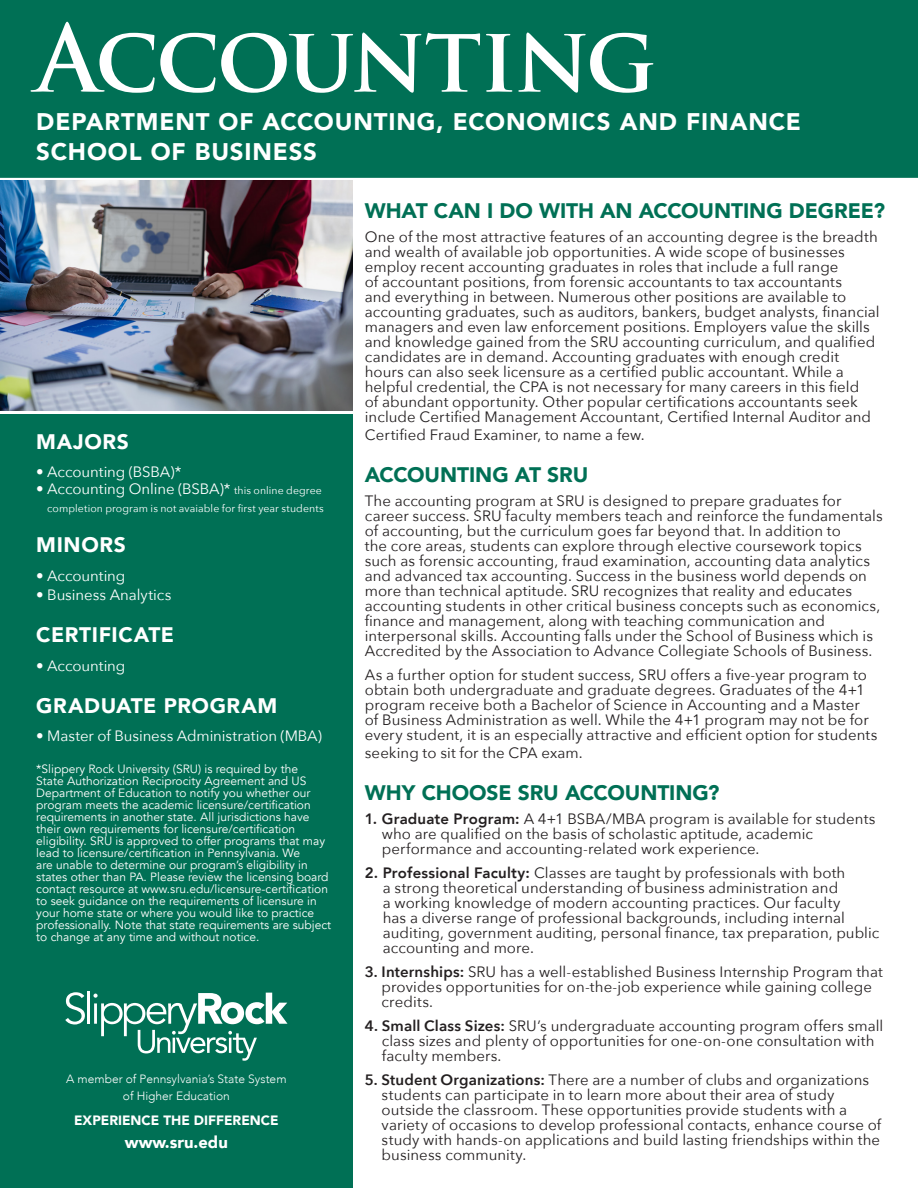
<style>
.page{position:relative;width:918px;height:1188px;background:#fff}
.page>*{position:absolute;margin:0;border:0;box-sizing:border-box;transform-origin:0 0}
.Department_Name_60_62_Trajan_Bold{font:700 90px "Trajan Pro";letter-spacing:-.03em;color:#fff}
.College_of__and__Department_of__16_20_A_{font:900 24px/30px "Avenir";letter-spacing:.035em;color:#fff}
.What_Can_I_do_With_My_Degree__Headline__{font:900 21px "Avenir";letter-spacing:-.005em;color:#007055}
.Minors___Certificates__Headline_14_16_A_{font:900 21px "Avenir";letter-spacing:.03em;color:#fff}
.Why_Choose_SRU__Headline_14_16_Avenir_Bl{font:900 21px "Avenir";letter-spacing:-.005em;color:#007055}
.Department_at_SRU__Headline_14_16_Avenir{font:900 21px "Avenir";letter-spacing:-.005em;color:#007055}
.Majors__Headline_14_16_Avenir_Black{font:900 21px "Avenir";letter-spacing:.03em;color:#fff}
.Specializations__Headline_14_16_Avenir_B{font:900 21px "Avenir";letter-spacing:.03em;color:#fff}
.t1{font:900 16.5px "Avenir";color:#fff}
.Body_Text_10_12_Avenir_Roman{font:15px/15px "Avenir Next";letter-spacing:.005em;color:#231f20}
.Why_Choose_SRU__Bulleted_List_10_12_Aven{font:15px/15px "Avenir Next";letter-spacing:.005em;color:#231f20}
.Majors__Bulleted_List_10_13_Avenir_Roman{font:15px "Avenir Next";letter-spacing:-.005em;color:#fff}
.Minors___Certificates__Bulleted_List_10_{font:15px "Avenir Next";letter-spacing:-.005em;color:#fff}
.Specializations__Bulleted_List_10_13_Ave{font:15px "Avenir Next";letter-spacing:-.005em;color:#fff}
.t2{font:900 13.5px "Avenir";color:#fff}
.t3{font:12px/12px "Avenir";color:#fffffe}
.t4{font:300 12px/16.5px "Avenir";color:#fff;text-align:center}
.Majors__Bulleted_List_10_13_Avenir_Roman-2{font:10.5px "Avenir Next";letter-spacing:.01em;color:#fff}
.s1{font-size:10.5px}
.s2{font-family:"Avenir";font-weight:800}
.s3{font-weight:600}
</style>
<div class="page">
<div style="left:0;top:0;width:918px;height:179px;background:#007055"></div>
<div style="left:0;top:163px;width:353px;height:1025px;background:#007055"></div>
<hr style="left:0;top:178px;width:918px;height:3px;background:#fff">
<hr style="left:0;top:411px;width:362px;height:3px;background:#fff">
<svg style="left:65px;top:992px;width:20px;height:33px"></svg>
<hr style="left:87px;top:991px;width:3px;height:33px;background:#fff">
<svg style="left:93px;top:993px;width:195px;height:68px"></svg>
<img style="left:0;top:181px;width:353px;height:230px">
<p class="Department_Name_60_62_Trajan_Bold" style="left:36px;top:3px;width:621px">Accounting</p>
<p class="College_of__and__Department_of__16_20_A_" style="left:36px;top:107px;width:766px">DEPARTMENT OF ACCOUNTING, ECONOMICS AND FINANCE<br>SCHOOL OF BUSINESS</p>
<p class="Majors__Headline_14_16_Avenir_Black" style="left:36px;top:424px;width:94px">MAJORS</p>
<p class="Majors__Bulleted_List_10_13_Avenir_Roman" style="left:36px;top:460px;width:147px">• Accounting (BSBA)*</p>
<p class="Majors__Bulleted_List_10_13_Avenir_Roman" style="left:36px;top:476px;width:287px">• Accounting Online (BSBA)* <span class="s1">this online degree</span></p>
<p class="Majors__Bulleted_List_10_13_Avenir_Roman-2" style="left:47px;top:499px;width:278px">completion program is not avaiable for first year students</p>
<p class="Specializations__Headline_14_16_Avenir_B" style="left:36px;top:527px;width:91px">MINORS</p>
<p class="Specializations__Bulleted_List_10_13_Ave" style="left:36px;top:563px;width:91px">• Accounting</p>
<p class="Specializations__Bulleted_List_10_13_Ave" style="left:36px;top:583px;width:137px">• Business Analytics</p>
<p class="Minors___Certificates__Headline_14_16_A_" style="left:36px;top:617px;width:139px">CERTIFICATE</p>
<p class="Minors___Certificates__Bulleted_List_10_" style="left:36px;top:653px;width:91px">• Accounting</p>
<p class="Minors___Certificates__Headline_14_16_A_" style="left:36px;top:688px;width:243px">GRADUATE PROGRAM</p>
<p class="Minors___Certificates__Bulleted_List_10_" style="left:36px;top:724px;width:287px">• Master of Business Administration (MBA)</p>
<p class="t3" style="left:36px;top:763px;width:296px">*Slippery Rock University (SRU) is required by the<br>State Authorization Reciprocity Agreement and US Department of Education to notify you whether our program meets the academic licensure/certification requirements in another state. All jurisdictions have their own requirements for licensure/certification eligibility. SRU is approved to offer programs that may lead to licensure/certification in Pennsylvania. We<br>are unable to determine our program’s eligibility in states other than PA. Please review the licensing board contact resource at www.sru.edu/licensure-certification to seek guidance on the requirements of licensure in your home state or where you would like to practice professionally. Note that state requirements are subject to change at any time and without notice.</p>
<p class="t4" style="left:66px;top:1071px;width:222px">A member of Pennsylvania’s State System of Higher Education</p>
<p class="t2" style="left:74px;top:1109px;width:206px">EXPERIENCE THE DIFFERENCE</p>
<p class="t1" style="left:125px;top:1128px;width:104px">www.sru.edu</p>
<p class="What_Can_I_do_With_My_Degree__Headline__" style="left:365px;top:193px;width:522px">WHAT CAN I DO WITH AN ACCOUNTING DEGREE?</p>
<p class="Body_Text_10_12_Avenir_Roman" style="left:365px;top:229px;width:516px">One of the most attractive features of an accounting degree is the breadth and wealth of available job opportunities. A wide scope of businesses employ recent accounting graduates in roles that include a full range<br>of accountant positions, from forensic accountants to tax accountants<br>and everything in between. Numerous other positions are available to accounting graduates, such as auditors, bankers, budget analysts, financial managers and even law enforcement positions. Employers value the skills and knowledge gained from the SRU accounting curriculum, and qualified candidates are in demand. Accounting graduates with enough credit hours can also seek licensure as a certified public accountant. While a helpful credential, the CPA is not necessary for many careers in this field<br>of abundant opportunity. Other popular certifications accountants seek include Certified Management Accountant, Certified Internal Auditor and</p>
<p class="Body_Text_10_12_Avenir_Roman" style="left:365px;top:427px;width:281px">Certified Fraud Examiner, to name a few.</p>
<p class="Department_at_SRU__Headline_14_16_Avenir" style="left:365px;top:457px;width:225px">ACCOUNTING AT SRU</p>
<p class="Body_Text_10_12_Avenir_Roman" style="left:365px;top:493px;width:519px">The accounting program at SRU is designed to prepare graduates for career success. SRU faculty members teach and reinforce the fundamentals of accounting, but the curriculum goes far beyond that. In addition to<br>the core areas, students can explore through elective coursework topics such as forensic accounting, fraud examination, accounting data analytics and advanced tax accounting. Success in the business world depends on more than technical aptitude. SRU recognizes that reality and educates accounting students in other critical business concepts such as economics, finance and management, along with teaching communication and interpersonal skills. Accounting falls under the School of Business which is Accredited by the Association to Advance Collegiate Schools of Business.</p>
<p class="Body_Text_10_12_Avenir_Roman" style="left:365px;top:667px;width:514px">As a further option for student success, SRU offers a five-year program to obtain both undergraduate and graduate degrees. Graduates of the 4+1 program receive both a Bachelor of Science in Accounting and a Master<br>of Business Administration as well. While the 4+1 program may not be for every student, it is an especially attractive and efficient option for students</p>
<p class="Body_Text_10_12_Avenir_Roman" style="left:365px;top:745px;width:219px">seeking to sit for the CPA exam.</p>
<p class="Why_Choose_SRU__Headline_14_16_Avenir_Bl" style="left:365px;top:775px;width:356px">WHY CHOOSE SRU ACCOUNTING?</p>
<p class="Why_Choose_SRU__Bulleted_List_10_12_Aven" style="left:382px;top:811px;width:495px;text-indent:-17px"><span class="s2">1. Graduate Program:</span> A 4+1 BSBA/MBA program is available for students who are qualified on the basis of scholastic aptitude, academic performance and accounting-related work experience.</p>
<p class="Why_Choose_SRU__Bulleted_List_10_12_Aven" style="left:383px;top:865px;width:498px;text-indent:-18px"><span class="s2">2. Professional Faculty:</span> Classes are taught by professionals with both<br>a strong theoretical understanding of business administration and<br>a working knowledge of modern accounting practices. Our faculty<br>has a diverse range of professional backgrounds, including internal auditing, government auditing, personal finance, tax preparation, public accounting and more.</p>
<p class="Why_Choose_SRU__Bulleted_List_10_12_Aven" style="left:382px;top:964px;width:503px;text-indent:-17px"><span class="s3">3. Internships:</span> SRU has a well-established Business Internship Program that provides opportunities for on-the-job experience while gaining college credits.</p>
<p class="Why_Choose_SRU__Bulleted_List_10_12_Aven" style="left:382px;top:1018px;width:503px;text-indent:-17px"><span class="s3">4. Small Class Sizes:</span> SRU’s undergraduate accounting program offers small class sizes and plenty of opportunities for one-on-one consultation with faculty members.</p>
<p class="Why_Choose_SRU__Bulleted_List_10_12_Aven" style="left:382px;top:1072px;width:501px;text-indent:-17px"><span class="s3">5. Student Organizations:</span> There are a number of clubs and organizations students can participate in to learn more about their area of study outside the classroom. These opportunities provide students with a variety of occasions to develop professional contacts, enhance course of study with hands-on applications and build lasting friendships within the business community.</p>
</div>
